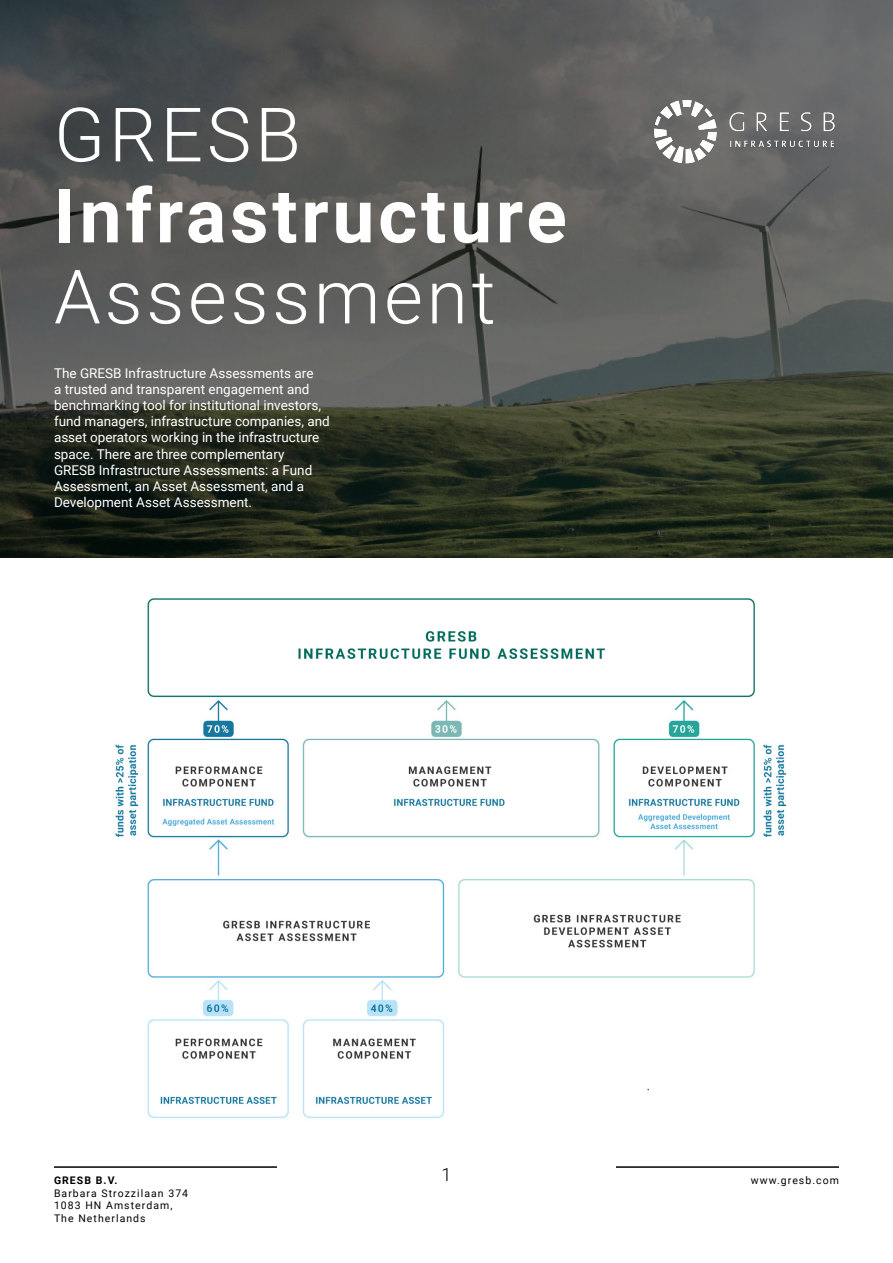
<style>
.page{position:relative;width:893px;height:1263px;background:#fff}
.page>*{position:absolute;margin:0;border:0;box-sizing:border-box;transform-origin:0 0}
.t1{font:300 75px "Roboto";letter-spacing:.05em;color:#fff}
.t2{font:700 75px "Roboto";letter-spacing:.05em;color:#fff}
.t3{font:300 18px "Roboto";color:#000}
.t4{font:13.5px/16.2px "Roboto";color:#fff}
.t5{font:10.5px/12.6px "Roboto";letter-spacing:.1em;color:#000}
.t6{font:700 10.5px "Roboto";letter-spacing:.1em;color:#000}
</style>
<div class="page">
<hr style="left:54px;top:1166px;width:223px;height:2px;background:#000">
<hr style="left:616px;top:1166px;width:223px;height:2px;background:#000">
<img style="left:115px;top:598px;width:672px;height:520px">
<svg style="left:0;top:0;width:893px;height:558px;background:#4b4e49"></svg>
<img style="left:652px;top:99px;width:185px;height:65px">
<h1 class="t1" style="left:54px;top:104px;width:248px">GRESB</h1>
<h1 class="t2" style="left:54px;top:185px;width:514px">Infrastructure</h1>
<h1 class="t1" style="left:54px;top:266px;width:443px">Assessment</h1>
<p class="t4" style="left:54px;top:366px;width:277px">The GRESB Infrastructure Assessments are<br>a trusted and transparent engagement and benchmarking tool for institutional investors, fund managers, infrastructure companies, and asset operators working in the infrastructure space. There are three complementary<br>GRESB Infrastructure Assessments: a Fund Assessment, an Asset Assessment, and a Development Asset Assessment.</p>
<p class="t6" style="left:54px;top:1174px;width:65px">GRESB B.V.</p>
<p class="t5" style="left:54px;top:1187px;width:136px">Barbara Strozzilaan 374<br>1083 HN Amsterdam,<br>The Netherlands</p>
<h2 class="t3" style="left:441px;top:1167px;width:11px">1</h2>
<p class="t5" style="left:751px;top:1175px;width:90px">www.gresb.com</p>
</div>
